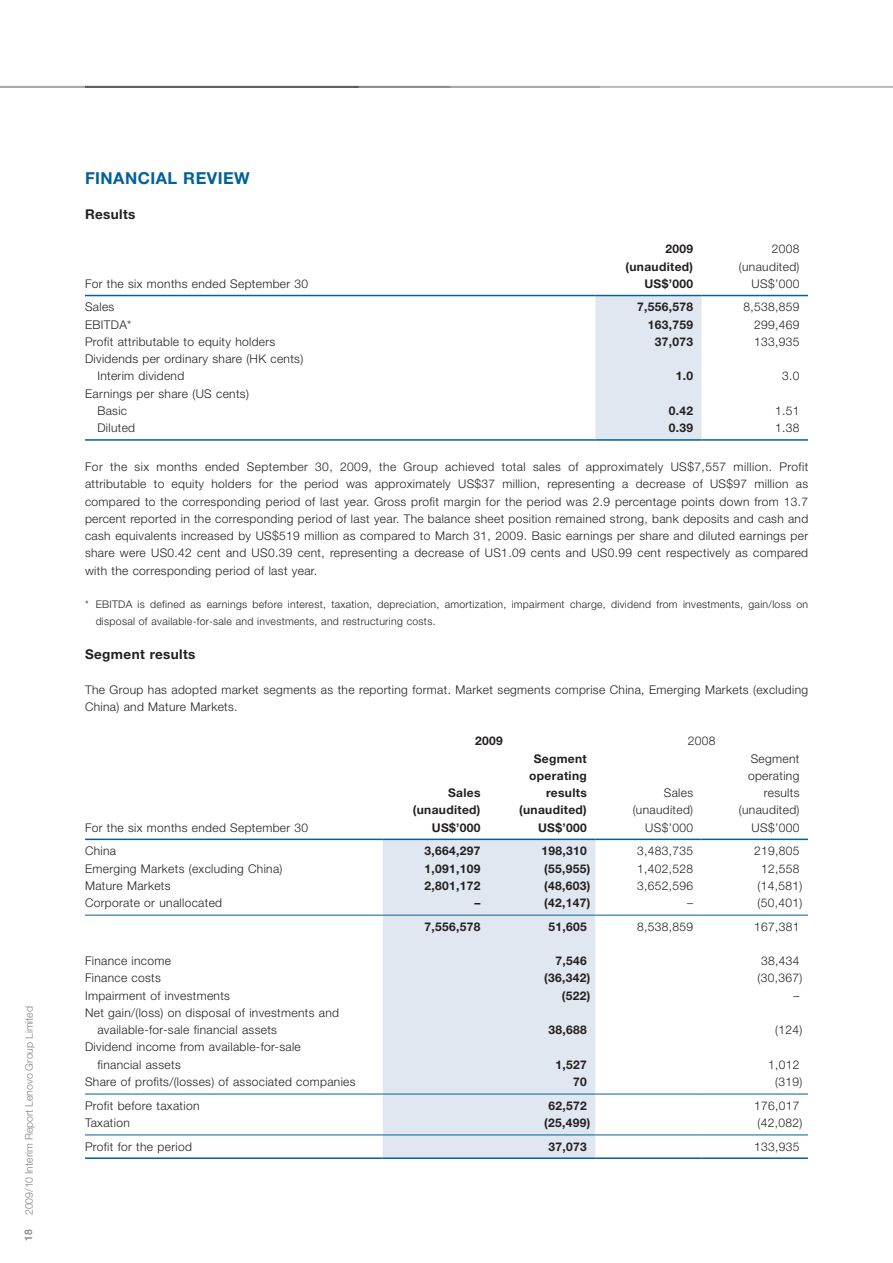
<style>
.page{position:relative;width:893px;height:1263px;background:#fff}
.page>*{position:absolute;margin:0;border:0;box-sizing:border-box;transform-origin:0 0}
.t1{font:700 16.5px "Helvetica Neue LT Std";letter-spacing:.03em;color:#016198}
.t2{font:700 13.5px "Helvetica Neue LT Std";letter-spacing:.03em;color:#231f20}
.t3{font:300 12px/17.2px "Helvetica Neue LT Std";letter-spacing:.03em;color:#231f20}
.t4{font:700 12px/17.2px "Helvetica Neue LT Std";letter-spacing:.03em;color:#231f20;text-align:right}
.t5{font:300 10.5px/16.5px "Helvetica Neue LT Std";letter-spacing:.03em;color:#231f20}
.t6{font:300 10.5px "Helvetica Neue LT Std";color:#808285}
.t7{font:500 10.5px "Helvetica Neue LT Std";color:#808285}
</style>
<div class="page">
<hr style="left:0;top:86px;width:86px;height:2px;background:#a8a9ad">
<hr style="left:358px;top:86px;width:93px;height:2px;background:#8d8f92">
<hr style="left:85px;top:86px;width:274px;height:2px;background:#5f5f62">
<hr style="left:451px;top:86px;width:149px;height:2px;background:#a8a9ad">
<hr style="left:600px;top:86px;width:293px;height:2px;background:#bcbdc0">
<div style="left:595px;top:296px;width:107px;height:143px;background:#e1e7f1"></div>
<hr style="left:85px;top:295px;width:510px;height:1px;background:#016198">
<hr style="left:595px;top:295px;width:107px;height:1px;background:#016198">
<hr style="left:702px;top:295px;width:106px;height:1px;background:#016198">
<hr style="left:85px;top:439px;width:510px;height:2px;background:#016198">
<hr style="left:595px;top:439px;width:107px;height:2px;background:#016198">
<hr style="left:702px;top:439px;width:106px;height:2px;background:#016198">
<div style="left:383px;top:840px;width:212px;height:317px;background:#e1e7f1"></div>
<hr style="left:85px;top:838px;width:298px;height:2px;background:#016198">
<hr style="left:383px;top:838px;width:106px;height:2px;background:#016198">
<hr style="left:489px;top:838px;width:106px;height:2px;background:#016198">
<hr style="left:595px;top:838px;width:107px;height:2px;background:#016198">
<hr style="left:702px;top:838px;width:106px;height:2px;background:#016198">
<hr style="left:85px;top:915px;width:298px;height:1px;background:#016198">
<hr style="left:383px;top:915px;width:106px;height:1px;background:#016198">
<hr style="left:489px;top:915px;width:106px;height:1px;background:#016198">
<hr style="left:595px;top:915px;width:107px;height:1px;background:#016198">
<hr style="left:702px;top:915px;width:106px;height:1px;background:#016198">
<hr style="left:85px;top:1094px;width:298px;height:1px;background:#016198">
<hr style="left:383px;top:1094px;width:106px;height:1px;background:#016198">
<hr style="left:489px;top:1094px;width:106px;height:1px;background:#016198">
<hr style="left:595px;top:1094px;width:107px;height:1px;background:#016198">
<hr style="left:702px;top:1094px;width:106px;height:1px;background:#016198">
<hr style="left:85px;top:1134px;width:298px;height:1px;background:#016198">
<hr style="left:383px;top:1134px;width:106px;height:1px;background:#016198">
<hr style="left:489px;top:1134px;width:106px;height:1px;background:#016198">
<hr style="left:595px;top:1134px;width:107px;height:1px;background:#016198">
<hr style="left:702px;top:1134px;width:106px;height:1px;background:#016198">
<hr style="left:85px;top:1157px;width:298px;height:2px;background:#016198">
<hr style="left:383px;top:1157px;width:106px;height:2px;background:#016198">
<hr style="left:489px;top:1157px;width:106px;height:2px;background:#016198">
<hr style="left:595px;top:1157px;width:107px;height:2px;background:#016198">
<hr style="left:702px;top:1157px;width:106px;height:2px;background:#016198">
<p class="t6" style="left:23px;top:1215px;width:211px;rotate:-90deg">2009/10 Interim Report Lenovo Group Limited</p>
<p class="t7" style="left:22px;top:1241px;width:13px;rotate:-90deg">18</p>
<h1 class="t1" style="left:85px;top:168px;width:166px">FINANCIAL REVIEW</h1>
<p class="t2" style="left:85px;top:206px;width:52px">Results</p>
<p class="t4" style="left:665px;top:240px;width:29px">2009</p>
<p class="t3" style="left:772px;top:240px;width:29px">2008</p>
<p class="t4" style="left:626px;top:257px;width:69px">(unaudited)</p>
<p class="t3" style="left:739px;top:257px;width:62px">(unaudited)</p>
<p class="t3" style="left:85px;top:275px;width:225px">For the six months ended September 30</p>
<p class="t4" style="left:644px;top:275px;width:50px">US$’000</p>
<p class="t3" style="left:752px;top:275px;width:49px">US$’000</p>
<p class="t3" style="left:85px;top:298px;width:31px">Sales</p>
<p class="t4" style="left:637px;top:298px;width:58px">7,556,578</p>
<p class="t3" style="left:743px;top:298px;width:58px">8,538,859</p>
<p class="t3" style="left:85px;top:316px;width:48px">EBITDA*</p>
<p class="t4" style="left:648px;top:316px;width:47px">163,759</p>
<p class="t3" style="left:754px;top:316px;width:47px">299,469</p>
<p class="t3" style="left:85px;top:333px;width:192px">Profit attributable to equity holders</p>
<p class="t4" style="left:655px;top:333px;width:40px">37,073</p>
<p class="t3" style="left:754px;top:333px;width:47px">133,935</p>
<p class="t3" style="left:97px;top:350px;width:207px;text-indent:-12px">Dividends per ordinary share (HK cents)<br>Interim dividend</p>
<p class="t4" style="left:676px;top:367px;width:19px">1.0</p>
<p class="t3" style="left:782px;top:367px;width:19px">3.0</p>
<p class="t3" style="left:97px;top:385px;width:153px;text-indent:-12px">Earnings per share (US cents)<br>Basic</p>
<p class="t4" style="left:669px;top:402px;width:26px">0.42</p>
<p class="t3" style="left:775px;top:402px;width:26px">1.51</p>
<p class="t3" style="left:97px;top:419px;width:39px">Diluted</p>
<p class="t4" style="left:669px;top:419px;width:26px">0.39</p>
<p class="t3" style="left:775px;top:419px;width:26px">1.38</p>
<p class="t3" style="left:85px;top:458px;width:725px;text-align:justify">For the six months ended September 30, 2009, the Group achieved total sales of approximately US$7,557 million. Profit attributable to equity holders for the period was approximately US$37 million, representing a decrease of US$97 million as compared to the corresponding period of last year. Gross profit margin for the period was 2.9 percentage points down from 13.7 percent reported in the corresponding period of last year. The balance sheet position remained strong, bank deposits and cash and cash equivalents increased by US$519 million as compared to March 31, 2009. Basic earnings per share and diluted earnings per share were US0.42 cent and US0.39 cent, representing a decrease of US1.09 cents and US0.99 cent respectively as compared with the corresponding period of last year.</p>
<p class="t5" style="left:96px;top:596px;width:714px;text-indent:-11px">* EBITDA is defined as earnings before interest, taxation, depreciation, amortization, impairment charge, dividend from investments, gain/loss on disposal of available-for-sale and investments, and restructuring costs.</p>
<p class="t2" style="left:85px;top:646px;width:112px">Segment results</p>
<p class="t3" style="left:85px;top:680px;width:725px">The Group has adopted market segments as the reporting format. Market segments comprise China, Emerging Markets (excluding<br>China) and Mature Markets.</p>
<p class="t4" style="left:475px;top:732px;width:29px">2009</p>
<p class="t3" style="left:688px;top:732px;width:29px">2008</p>
<p class="t4" style="left:413px;top:784px;width:69px">Sales (unaudited)</p>
<p class="t4" style="left:519px;top:749px;width:69px">Segment operating results (unaudited)</p>
<p class="t3" style="left:633px;top:784px;width:62px;text-align:right">Sales (unaudited)</p>
<p class="t3" style="left:739px;top:749px;width:62px;text-align:right">Segment operating results (unaudited)</p>
<p class="t3" style="left:85px;top:818px;width:225px">For the six months ended September 30</p>
<p class="t4" style="left:432px;top:818px;width:50px">US$’000</p>
<p class="t4" style="left:538px;top:818px;width:50px">US$’000</p>
<p class="t3" style="left:645px;top:818px;width:49px">US$’000</p>
<p class="t3" style="left:752px;top:818px;width:49px">US$’000</p>
<p class="t3" style="left:85px;top:842px;width:33px">China</p>
<p class="t4" style="left:424px;top:842px;width:58px">3,664,297</p>
<p class="t4" style="left:541px;top:842px;width:47px">198,310</p>
<p class="t3" style="left:637px;top:842px;width:58px">3,483,735</p>
<p class="t3" style="left:754px;top:842px;width:47px">219,805</p>
<p class="t3" style="left:85px;top:859px;width:199px">Emerging Markets (excluding China)</p>
<p class="t4" style="left:424px;top:859px;width:58px">1,091,109</p>
<p class="t4" style="left:544px;top:859px;width:48px">(55,955)</p>
<p class="t3" style="left:637px;top:859px;width:58px">1,402,528</p>
<p class="t3" style="left:761px;top:859px;width:40px">12,558</p>
<p class="t3" style="left:85px;top:877px;width:87px">Mature Markets</p>
<p class="t4" style="left:424px;top:877px;width:58px">2,801,172</p>
<p class="t4" style="left:544px;top:877px;width:48px">(48,603)</p>
<p class="t3" style="left:637px;top:877px;width:58px">3,652,596</p>
<p class="t3" style="left:757px;top:877px;width:46px">(14,581)</p>
<p class="t3" style="left:85px;top:894px;width:139px">Corporate or unallocated</p>
<p class="t4" style="left:474px;top:894px;width:7px">–</p>
<p class="t4" style="left:544px;top:894px;width:48px">(42,147)</p>
<p class="t3" style="left:687px;top:894px;width:7px">–</p>
<p class="t3" style="left:757px;top:894px;width:46px">(50,401)</p>
<p class="t4" style="left:424px;top:917px;width:58px">7,556,578</p>
<p class="t4" style="left:548px;top:917px;width:40px">51,605</p>
<p class="t3" style="left:637px;top:917px;width:58px">8,538,859</p>
<p class="t3" style="left:754px;top:917px;width:47px">167,381</p>
<p class="t3" style="left:85px;top:952px;width:88px">Finance income</p>
<p class="t4" style="left:555px;top:952px;width:33px">7,546</p>
<p class="t3" style="left:761px;top:952px;width:40px">38,434</p>
<p class="t3" style="left:85px;top:969px;width:77px">Finance costs</p>
<p class="t4" style="left:544px;top:969px;width:48px">(36,342)</p>
<p class="t3" style="left:757px;top:969px;width:46px">(30,367)</p>
<p class="t3" style="left:85px;top:986px;width:146px">Impairment of investments</p>
<p class="t4" style="left:562px;top:986px;width:30px">(522)</p>
<p class="t3" style="left:793px;top:986px;width:7px">–</p>
<p class="t3" style="left:97px;top:1004px;width:243px;text-indent:-12px">Net gain/(loss) on disposal of investments and available-for-sale financial assets</p>
<p class="t4" style="left:548px;top:1021px;width:40px">38,688</p>
<p class="t3" style="left:775px;top:1021px;width:29px">(124)</p>
<p class="t3" style="left:97px;top:1038px;width:205px;text-indent:-12px">Dividend income from available-for-sale financial assets</p>
<p class="t4" style="left:555px;top:1055px;width:33px">1,527</p>
<p class="t3" style="left:768px;top:1055px;width:33px">1,012</p>
<p class="t3" style="left:85px;top:1073px;width:272px">Share of profits/(losses) of associated companies</p>
<p class="t4" style="left:573px;top:1073px;width:15px">70</p>
<p class="t3" style="left:775px;top:1073px;width:29px">(319)</p>
<p class="t3" style="left:85px;top:1096px;width:116px">Profit before taxation</p>
<p class="t4" style="left:548px;top:1096px;width:40px">62,572</p>
<p class="t3" style="left:754px;top:1096px;width:47px">176,017</p>
<p class="t3" style="left:85px;top:1114px;width:46px">Taxation</p>
<p class="t4" style="left:544px;top:1114px;width:48px">(25,499)</p>
<p class="t3" style="left:757px;top:1114px;width:46px">(42,082)</p>
<p class="t3" style="left:85px;top:1137px;width:108px">Profit for the period</p>
<p class="t4" style="left:548px;top:1137px;width:40px">37,073</p>
<p class="t3" style="left:754px;top:1137px;width:47px">133,935</p>
</div>
